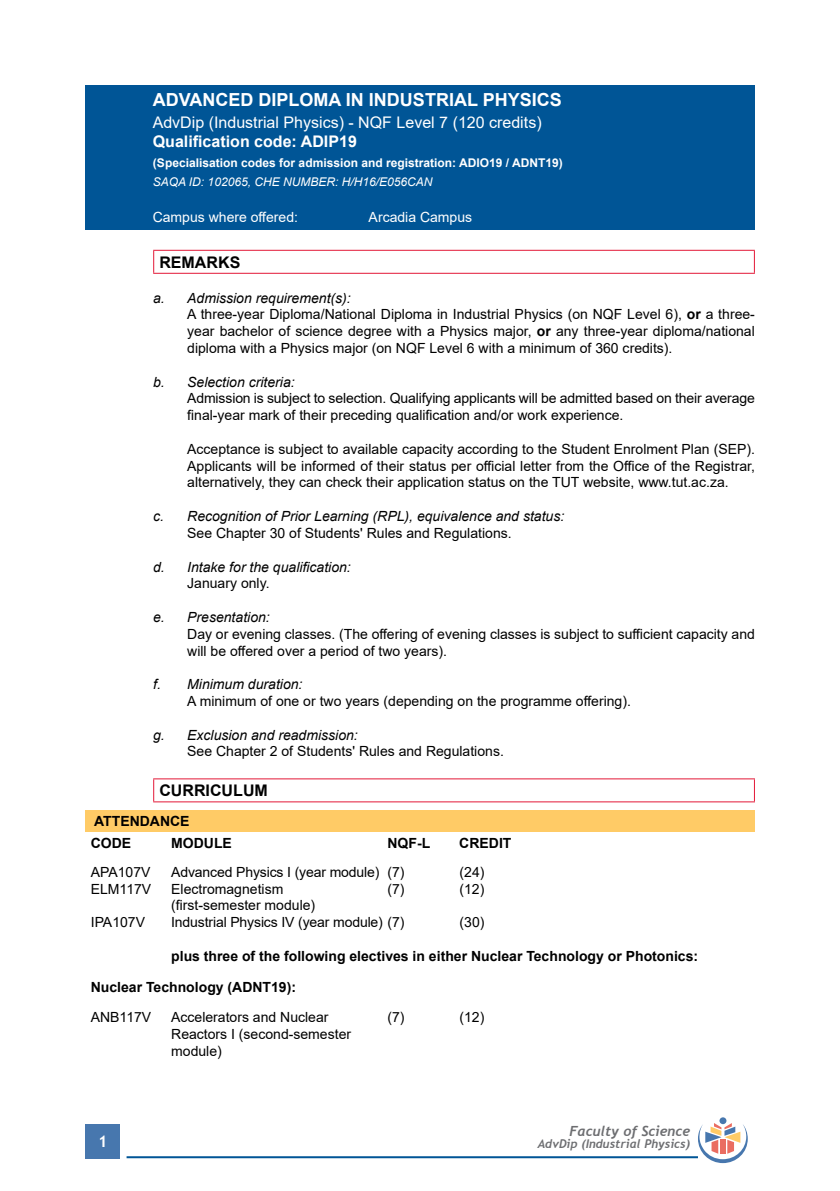
<style>
.page{position:relative;width:840px;height:1191px;background:#fff}
.page>*{position:absolute;margin:0;border:0;box-sizing:border-box;transform-origin:0 0}
.t1{font:700 18px "Arial";color:#fff}
.t2{font:16px "Arial";color:#fff}
.t3{font:700 16px "Arial";color:#fff}
.t4{font:700 16px "Arial";color:#000}
.t5{font:700 16px "Trebuchet MS";color:#fff}
.t6{font:14px/16.8px "Arial";color:#000}
.t7{font:italic 14px "Arial";color:#000}
.t8{font:700 14px/21.6px "Arial";color:#000}
.t9{font:14px "Arial";color:#fff}
.t10{font:italic 700 14px "Trebuchet";color:#6d6e71}
.t11{font:700 12px "Arial";color:#fff}
.t12{font:italic 12px "Arial";color:#fff}
.t13{font:italic 700 12px "Trebuchet";color:#6d6e71}
.s1{font-style:italic}
.s2{font-weight:700}
</style>
<div class="page">
<div style="left:86px;top:1124px;width:34px;height:34px;background:#4777ae"></div>
<hr style="left:126px;top:1156px;width:571px;height:2px;background:#005596">
<div style="left:719px;top:1117px;width:7px;height:7px;background:#4777ae;border-radius:50%"></div>
<svg style="left:697px;top:1123px;width:50px;height:40px"></svg>
<div style="left:85px;top:85px;width:669px;height:145px;background:#005596"></div>
<hr style="left:153px;top:250px;width:601px;height:1px;background:#e31837">
<svg style="left:153px;top:251px;width:1px;height:22px"></svg>
<svg style="left:753px;top:251px;width:1px;height:22px"></svg>
<hr style="left:153px;top:273px;width:601px;height:1px;background:#e31837">
<hr style="left:153px;top:778px;width:601px;height:1px;background:#e31837">
<svg style="left:153px;top:779px;width:1px;height:22px"></svg>
<svg style="left:753px;top:779px;width:1px;height:22px"></svg>
<hr style="left:153px;top:801px;width:601px;height:1px;background:#e31837">
<div style="left:85px;top:810px;width:669px;height:22px;background:#ffcb66"></div>
<p class="t1" style="left:153px;top:87px;width:410px">ADVANCED DIPLOMA IN INDUSTRIAL PHYSICS</p>
<p class="t2" style="left:153px;top:111px;width:390px">AdvDip (Industrial Physics) - NQF Level 7 (120 credits)</p>
<p class="t3" style="left:153px;top:130px;width:205px">Qualification code: ADIP19</p>
<p class="t11" style="left:153px;top:154px;width:411px">(Specialisation codes for admission and registration: ADIO19 / ADNT19)</p>
<p class="t12" style="left:153px;top:174px;width:281px">SAQA ID: 102065, CHE NUMBER: H/H16/E056CAN</p>
<p class="t9" style="left:153px;top:207px;width:147px">Campus where offered:</p>
<p class="t9" style="left:368px;top:207px;width:105px">Arcadia Campus</p>
<p class="t4" style="left:159px;top:251px;width:82px">REMARKS</p>
<p class="t6" style="left:187px;top:289px;width:569px;text-indent:-34px"><span class="s1">a. Admission requirement(s):<br></span>A three-year Diploma/National Diploma in Industrial Physics (on NQF Level 6), <span class="s2">or</span> a three&shy;year bachelor of science degree with a Physics major, <span class="s2">or</span> any three-year diploma/national diploma with a Physics major (on NQF Level 6 with a minimum of 360 credits).</p>
<p class="t7" style="left:153px;top:373px;width:143px">b. Selection criteria:</p>
<p class="t6" style="left:187px;top:390px;width:568px">Admission is subject to selection. Qualifying applicants will be admitted based on their average final-year mark of their preceding qualification and/or work experience.</p>
<p class="t6" style="left:187px;top:440px;width:569px;text-align:justify">Acceptance is subject to available capacity according to the Student Enrolment Plan (SEP).<br>Applicants will be informed of their status per official letter from the Office of the Registrar, alternatively, they can check their application status on the TUT website, www.tut.ac.za.</p>
<p class="t7" style="left:153px;top:507px;width:412px">c. Recognition of Prior Learning (RPL), equivalence and status:</p>
<p class="t6" style="left:187px;top:524px;width:326px">See Chapter 30 of Students' Rules and Regulations.</p>
<p class="t7" style="left:153px;top:557px;width:199px">d. Intake for the qualification:</p>
<p class="t6" style="left:187px;top:575px;width:84px">January only.</p>
<p class="t7" style="left:153px;top:608px;width:118px">e. Presentation:</p>
<p class="t6" style="left:187px;top:625px;width:569px">Day or evening classes. (The offering of evening classes is subject to sufficient capacity and will be offered over a period of two years).</p>
<p class="t7" style="left:153px;top:675px;width:151px">f. Minimum duration:</p>
<p class="t6" style="left:187px;top:692px;width:445px">A minimum of one or two years (depending on the programme offering).</p>
<p class="t7" style="left:153px;top:725px;width:206px">g. Exclusion and readmission:</p>
<p class="t6" style="left:187px;top:743px;width:318px">See Chapter 2 of Students' Rules and Regulations.</p>
<p class="t4" style="left:159px;top:779px;width:110px">CURRICULUM</p>
<p class="t8" style="left:91px;top:810px;width:100px">ATTENDANCE<br>CODE</p>
<p class="t8" style="left:171px;top:832px;width:62px">MODULE</p>
<p class="t8" style="left:387px;top:832px;width:44px">NQF-L</p>
<p class="t8" style="left:459px;top:832px;width:54px">CREDIT</p>
<p class="t6" style="left:91px;top:863px;width:61px">APA107V</p>
<p class="t6" style="left:171px;top:863px;width:235px">Advanced Physics I (year module) (7)</p>
<p class="t6" style="left:459px;top:863px;width:26px">(24)</p>
<p class="t6" style="left:91px;top:880px;width:62px">ELM117V</p>
<p class="t6" style="left:171px;top:880px;width:114px">Electromagnetism</p>
<p class="t6" style="left:387px;top:880px;width:19px">(7)</p>
<p class="t6" style="left:459px;top:880px;width:26px">(12)</p>
<p class="t6" style="left:171px;top:897px;width:145px">(first-semester module)</p>
<p class="t6" style="left:91px;top:913px;width:56px">IPA107V</p>
<p class="t6" style="left:171px;top:913px;width:235px">Industrial Physics IV (year module) (7)</p>
<p class="t6" style="left:459px;top:913px;width:26px">(30)</p>
<p class="t8" style="left:91px;top:940px;width:608px;line-height:30.8px;text-indent:80px">plus three of the following electives in either Nuclear Technology or Photonics:<br>Nuclear Technology (ADNT19):</p>
<p class="t6" style="left:91px;top:1009px;width:62px">ANB117V</p>
<p class="t6" style="left:171px;top:1009px;width:159px">Accelerators and Nuclear</p>
<p class="t6" style="left:387px;top:1009px;width:19px">(7)</p>
<p class="t6" style="left:459px;top:1009px;width:26px">(12)</p>
<p class="t6" style="left:171px;top:1025px;width:181px">Reactors I (second-semester module)</p>
<p class="t5" style="left:98px;top:1131px;width:11px">1</p>
<p class="t10" style="left:569px;top:1121px;width:122px">Faculty of Science</p>
<p class="t13" style="left:537px;top:1135px;width:154px">AdvDip (Industrial Physics)</p>
</div>
